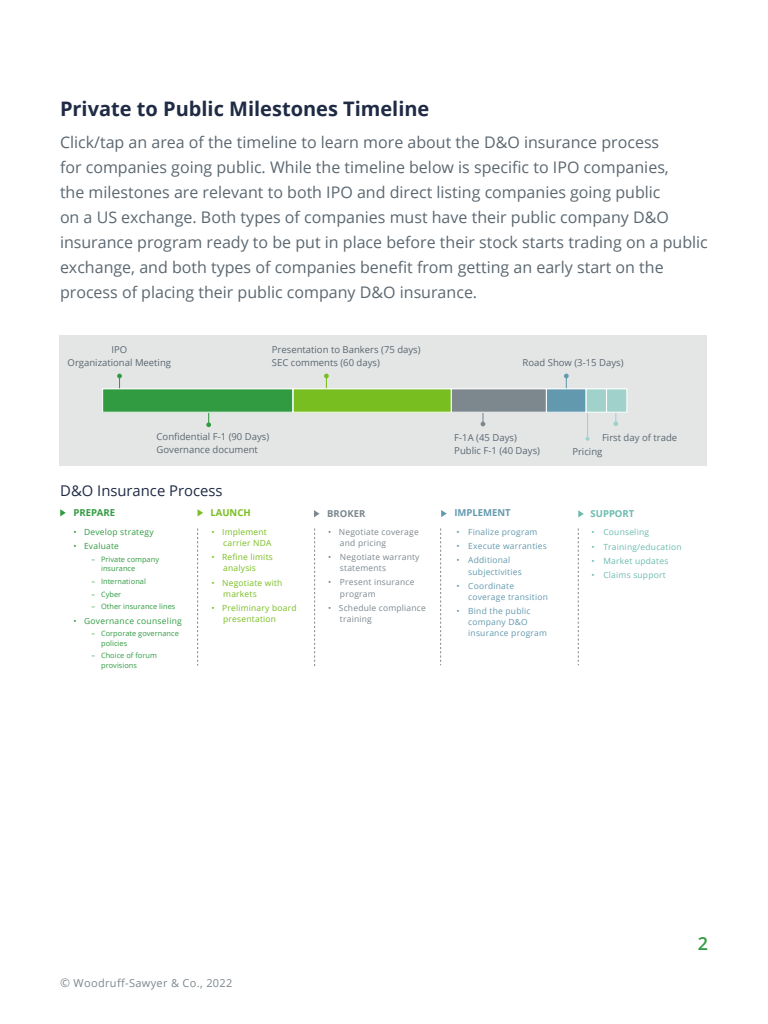
<style>
.page{position:relative;width:768px;height:1024px;background:#fff}
.page>*{position:absolute;margin:0;border:0;box-sizing:border-box;transform-origin:0 0}
.t1{font:700 20px "Open Sans";color:#1f2a44}
.t2{font:600 18px "Open Sans";color:#319b42}
.t3{font:16px/25px "Open Sans";color:#5b6770}
.t4{font:14.8px "Open Sans";color:#1f2a44}
.t5{font:11px "Open Sans";letter-spacing:.03em;color:#7c878e}
.t6{font:9.5px/12.7px "Open Sans";color:#5b6770}
.t7{font:700 9.5px "Open Sans";color:#6399ae}
.t8{font:700 9.5px "Open Sans";color:#319b42}
.t9{font:700 9.5px "Open Sans";color:#6bbbae}
.t10{font:700 9.5px "Open Sans";color:#78be20}
.t11{font:700 9.5px "Open Sans";color:#7c878e}
.t12{font:8.5px/11.1px "Open Sans";letter-spacing:.025em;color:#6399ae}
.t13{font:8.5px/11.1px "Open Sans";letter-spacing:.025em;color:#7c878e}
.t14{font:8.5px/11.1px "Open Sans";letter-spacing:.025em;color:#78be20}
.t15{font:8.5px "Open Sans";letter-spacing:.025em;color:#6bbbae}
.t16{font:8.5px "Open Sans";letter-spacing:.025em;color:#319b42}
.t17{font:7.4px/9.5px "Open Sans";letter-spacing:.005em;color:#319b42}
.s1{font-size:12px}
</style>
<div class="page">
<div style="left:59px;top:335px;width:648px;height:131px;background:#e4e6e6"></div>
<svg style="left:197px;top:529px;width:1px;height:137px"></svg>
<svg style="left:314px;top:529px;width:1px;height:137px"></svg>
<svg style="left:578px;top:529px;width:1px;height:136px"></svg>
<svg style="left:60px;top:509px;width:6px;height:7px"></svg>
<svg style="left:206px;top:413px;width:5px;height:14px"></svg>
<svg style="left:324px;top:374px;width:5px;height:14px"></svg>
<svg style="left:117px;top:374px;width:5px;height:14px"></svg>
<svg style="left:564px;top:374px;width:5px;height:14px"></svg>
<svg style="left:481px;top:413px;width:4px;height:13px"></svg>
<svg style="left:613px;top:413px;width:5px;height:13px"></svg>
<hr style="left:587px;top:396px;width:1px;height:43px;background:#a0d1ca">
<svg style="left:586px;top:437px;width:4px;height:4px"></svg>
<div style="left:103px;top:389px;width:190px;height:23px;background:#319b42"></div>
<div style="left:102px;top:388px;width:191px;height:25px;border:1px solid #fff"></div>
<div style="left:293px;top:389px;width:158px;height:23px;background:#78be20"></div>
<div style="left:293px;top:388px;width:159px;height:25px;border:1px solid #fff"></div>
<div style="left:451px;top:389px;width:95px;height:23px;background:#7c878e"></div>
<div style="left:451px;top:388px;width:96px;height:25px;border:1px solid #fff"></div>
<div style="left:546px;top:389px;width:40px;height:23px;background:#6399ae"></div>
<div style="left:546px;top:388px;width:41px;height:25px;border:1px solid #fff"></div>
<div style="left:586px;top:389px;width:21px;height:23px;background:#a0d1ca"></div>
<div style="left:586px;top:388px;width:21px;height:25px;border:1px solid #fff"></div>
<div style="left:607px;top:389px;width:20px;height:23px;background:#a0d1ca"></div>
<div style="left:606px;top:388px;width:21px;height:25px;border:1px solid #fff"></div>
<svg style="left:198px;top:509px;width:5px;height:7px"></svg>
<svg style="left:314px;top:510px;width:6px;height:7px"></svg>
<svg style="left:441px;top:510px;width:6px;height:7px"></svg>
<svg style="left:578px;top:510px;width:6px;height:8px"></svg>
<svg style="left:440px;top:529px;width:1px;height:136px"></svg>
<p class="t1" style="left:60px;top:95px;width:371px">Private to Public Milestones Timeline</p>
<p class="t3" style="left:60px;top:130px;width:649px">Click/tap an area of the timeline to learn more about the D&amp;O insurance process<br>for companies going public. While the timeline below is specific to IPO companies,<br>the milestones are relevant to both IPO and direct listing companies going public<br>on a US exchange. Both types of companies must have their public company D&amp;O insurance program ready to be put in place before their stock starts trading on a public exchange, and both types of companies benefit from getting an early start on the process of placing their public company D&amp;O insurance.</p>
<p class="t6" style="left:68px;top:343px;width:105px;text-align:center">IPO<br>Organizational Meeting</p>
<p class="t6" style="left:272px;top:343px;width:150px">Presentation to Bankers (75 days)<br>SEC comments (60 days)</p>
<p class="t6" style="left:157px;top:430px;width:114px">Confidential F-1 (90 Days)<br>Governance document</p>
<p class="t4" style="left:60px;top:481px;width:164px">D&amp;O Insurance Process</p>
<p class="t8" style="left:73px;top:506px;width:43px">PREPARE</p>
<p class="t14" style="left:223px;top:526px;width:50px;text-indent:-12px">• Implement carrier NDA</p>
<p class="t14" style="left:223px;top:551px;width:51px;text-indent:-12px">• Refine limits analysis</p>
<p class="t14" style="left:223px;top:577px;width:61px;text-indent:-12px">• Negotiate with markets</p>
<p class="t14" style="left:223px;top:602px;width:75px;text-indent:-12px">• Preliminary board presentation</p>
<p class="t10" style="left:210px;top:506px;width:42px">LAUNCH</p>
<p class="t11" style="left:327px;top:506px;width:40px">BROKER</p>
<p class="t16" style="left:73px;top:526px;width:82px">• Develop strategy</p>
<p class="t16" style="left:73px;top:540px;width:47px">• Evaluate</p>
<p class="t17" style="left:101px;top:554px;width:59px;text-indent:-10px">– Private company insurance</p>
<p class="t17" style="left:91px;top:576px;width:56px">– International</p>
<p class="t17" style="left:91px;top:589px;width:31px">– Cyber</p>
<p class="t17" style="left:91px;top:602px;width:85px">– Other insurance lines</p>
<p class="t16" style="left:73px;top:615px;width:110px">• Governance counseling</p>
<p class="t17" style="left:101px;top:629px;width:79px;text-indent:-10px">– Corporate governance policies</p>
<p class="t17" style="left:101px;top:651px;width:57px;text-indent:-10px">– Choice of forum provisions</p>
<p class="t13" style="left:340px;top:526px;width:80px;text-indent:-12px">• Negotiate coverage and pricing</p>
<p class="t13" style="left:340px;top:551px;width:81px;text-indent:-12px">• Negotiate warranty statements</p>
<p class="t13" style="left:340px;top:577px;width:76px;text-indent:-12px">• Present insurance program</p>
<p class="t13" style="left:340px;top:602px;width:87px;text-indent:-12px">• Schedule compliance training</p>
<p class="t6" style="left:523px;top:356px;width:103px">Road Show (3-15 Days)</p>
<p class="t6" style="left:454px;top:431px;width:87px">F-1A (45 Days)<br>Public F-1 (40 Days)</p>
<p class="t6" style="left:602px;top:431px;width:77px">First day of trade</p>
<p class="t6" style="left:572px;top:445px;width:32px">Pricing</p>
<p class="t7" style="left:454px;top:506px;width:58px">IMPLEMENT</p>
<p class="t9" style="left:591px;top:507px;width:45px">SUPPORT</p>
<p class="t12" style="left:457px;top:526px;width:82px">• Finalize program</p>
<p class="t12" style="left:457px;top:540px;width:92px">• Execute warranties</p>
<p class="t12" style="left:468px;top:555px;width:55px;text-indent:-12px">• Additional subjectivities</p>
<p class="t12" style="left:468px;top:580px;width:81px;text-indent:-12px">• Coordinate coverage transition</p>
<p class="t12" style="left:468px;top:605px;width:80px;text-indent:-12px">• Bind the public company D&amp;O insurance program</p>
<p class="t15" style="left:592px;top:526px;width:59px">• Counseling</p>
<p class="t15" style="left:592px;top:541px;width:91px">• Training/education</p>
<p class="t15" style="left:592px;top:555px;width:78px">• Market updates</p>
<p class="t15" style="left:592px;top:569px;width:76px">• Claims support</p>
<p class="t5" style="left:60px;top:976px;width:174px"><span class="s1">©</span> Woodruff-Sawyer &amp; Co., 2022</p>
<p class="t2" style="left:698px;top:932px;width:12px">2</p>
</div>
